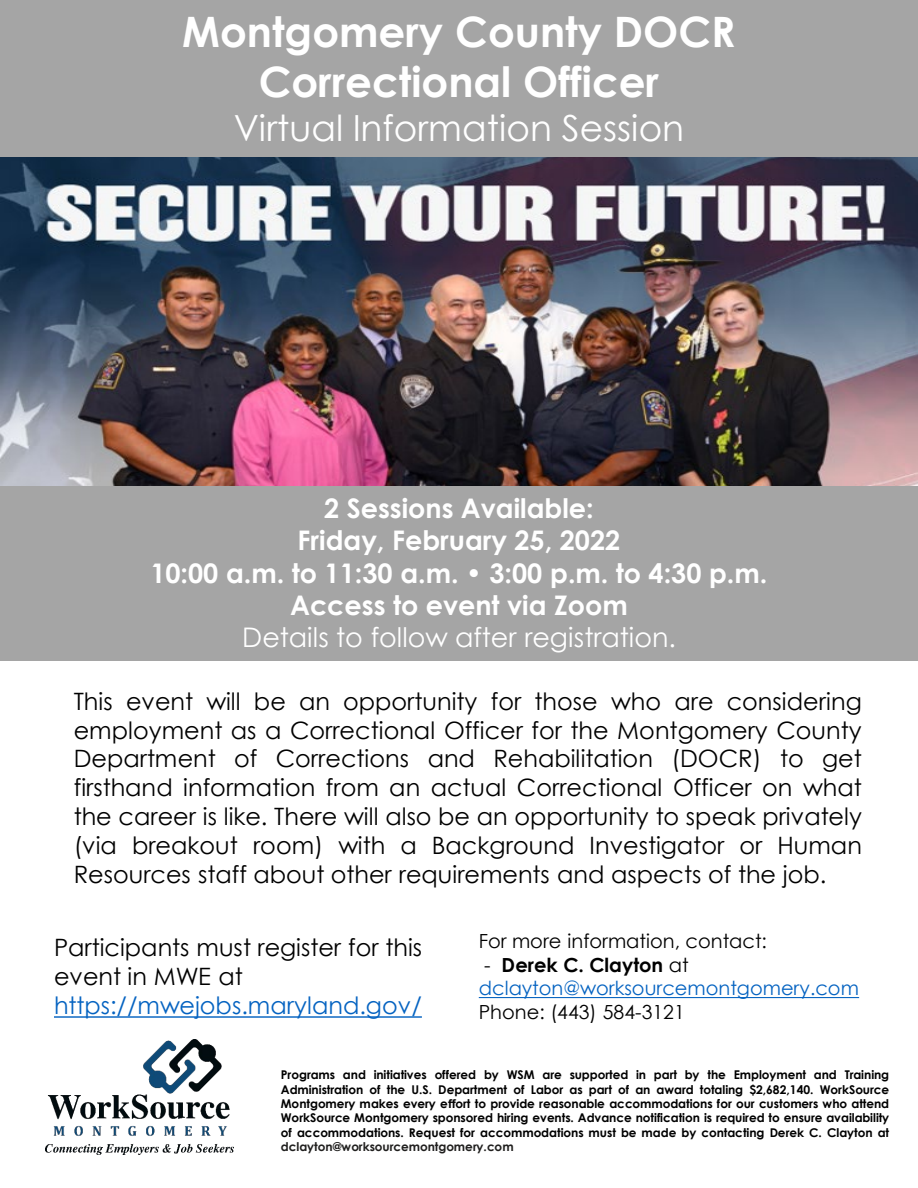
<style>
.page{position:relative;width:918px;height:1188px;background:#fff}
.page>*{position:absolute;margin:0;border:0;box-sizing:border-box;transform-origin:0 0}
.t1{font:700 42px "Century Gothic";color:#fff}
.t2{font:36px "Century Gothic";color:#fff}
.t3{font:700 27px "Century Gothic";color:#fff}
.t4{font:27px "Century Gothic";color:#fff}
.t5{font:24px/28.8px "Century Gothic";color:#000;text-align:justify}
.t6{font:19.5px "Century Gothic";color:#000}
.t7{font:19.5px "Century Gothic";color:#0563c1}
.t8{font:700 19.5px "Century Gothic";color:#000}
.t9{font:700 12px/14.4px "Century Gothic";letter-spacing:-.005em;color:#000;text-align:justify}
.s1{color:#0563c1}
.s2{font-weight:400}
.s3{font-family:"Arial"}
.s4{color:#201f1e}
</style>
<div class="page">
<img style="left:0;top:156px;width:918px;height:330px">
<div style="left:0;top:0;width:918px;height:156px;background:#a5a5a5"></div>
<div style="left:0;top:486px;width:918px;height:174px;background:#a5a5a5"></div>
<img style="left:45px;top:1039px;width:189px;height:115px">
<svg style="left:54px;top:1016px;width:368px;height:2px"></svg>
<svg style="left:479px;top:997px;width:380px;height:1px"></svg>
<p class="t1" style="left:182px;top:-1px;width:555px">Montgomery County DOCR</p>
<p class="t1" style="left:259px;top:50px;width:402px">Correctional Officer</p>
<p class="t2" style="left:234px;top:103px;width:452px">Virtual Information Session</p>
<p class="t3" style="left:324px;top:488px;width:271px">2 Sessions Available:</p>
<p class="t3" style="left:298px;top:520px;width:324px">Friday, February 25, 2022</p>
<p class="t3" style="left:150px;top:552px;width:619px">10:00 a.m. to 11:30 a.m. • 3:00 p.m. to 4:30 p.m.</p>
<p class="t3" style="left:290px;top:585px;width:339px">Access to event via Zoom</p>
<p class="t4" style="left:242px;top:619px;width:435px">Details to follow after registration.</p>
<p class="t5" style="left:74px;top:686px;width:790px">This event will be an opportunity for those who are considering employment as a Correctional Officer for the Montgomery County Department of Corrections and Rehabilitation (DOCR) to get firsthand information from an actual Correctional Officer on what the career is like. There will also be an opportunity to speak privately (via breakout room) with a Background Investigator or Human Resources staff about other requirements and aspects of the job.</p>
<p class="t5" style="left:54px;top:933px;width:370px;text-align:left">Participants must register for this event in MWE at <span class="s1">https://mwejobs.maryland.gov/</span></p>
<p class="t6" style="left:479px;top:928px;width:290px">For more information, contact:</p>
<p class="t8" style="left:484px;top:950px;width:206px"><span class="s2">-</span> Derek C. Clayton <span class="s2">at</span></p>
<p class="t7" style="left:479px;top:975px;width:382px">dclayton@worksourcemontgomery.com</p>
<p class="t6" style="left:479px;top:998px;width:208px">Phone: (443) 584-3121</p>
<p class="t9" style="left:281px;top:1067px;width:610px">Programs and initiatives offered by WSM are supported in part by the Employment and Training Administration of the U.S. Department of Labor as part of an award totaling $2,682,140. WorkSource Montgomery makes every e<span class="s3">ff</span>ort to provide reasonable accommodations for our customers who attend WorkSource Montgomery sponsored hiring events. Advance notification is required to ensure availability of accommodations. Request for accommodations must be made by contacting Derek C. Clayton at <span class="s4">dclayton@worksourcemontgomery.com</span></p>
</div>
